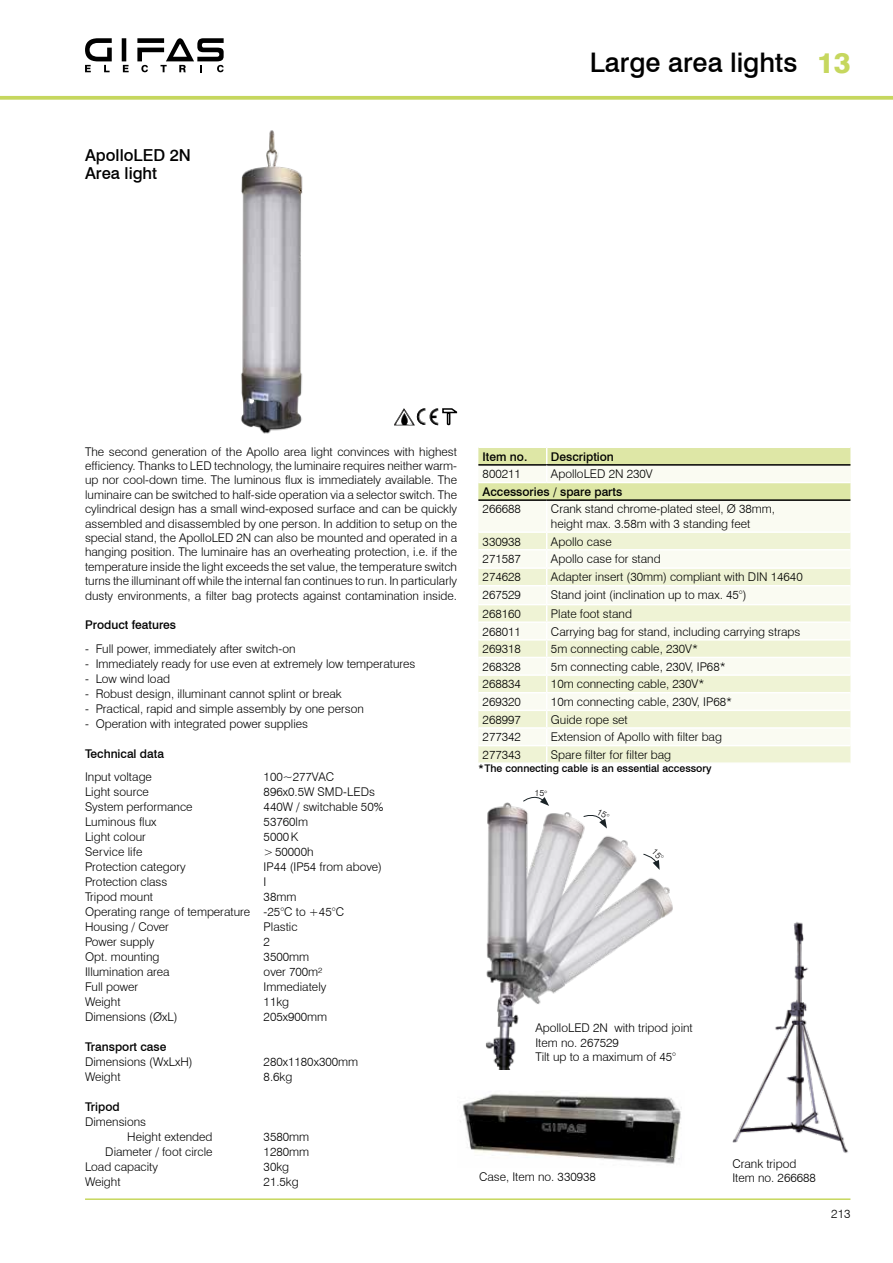
<style>
.page{position:relative;width:893px;height:1263px;background:#fff}
.page>*{position:absolute;margin:0;border:0;box-sizing:border-box;transform-origin:0 0}
.t1{font:500 27px "Swiss 721 BT";color:#000}
.t2{font:500 16.5px/17.2px "Swiss 721 BT";color:#000}
.t3{font:300 12px/14.4px "Swiss 721 BT";color:#000}
.t4{font:500 12px "Swiss 721 BT";color:#000}
.t5{font:500 10.5px "Swiss 721 BT";color:#000}
.s1{font-weight:800;font-size:28.5px;color:#c6d75e}
</style>
<div class="page">
<hr style="left:85px;top:1198px;width:765px;height:2px;background:#c6d75e">
<svg style="left:0;top:96px;width:893px;height:4px;background:#cada6a"></svg>
<hr style="left:122px;top:38px;width:4px;height:23px;background:#000">
<svg style="left:85px;top:38px;width:27px;height:34px"></svg>
<svg style="left:123px;top:65px;width:6px;height:7px"></svg>
<svg style="left:137px;top:38px;width:87px;height:34px"></svg>
<img style="left:241px;top:130px;width:62px;height:304px">
<svg style="left:394px;top:408px;width:64px;height:17px"></svg>
<div style="left:479px;top:501px;width:371px;height:30px;background:#fafbf2"></div>
<svg style="left:478px;top:533px;width:372px;height:229px;fill:#eff3d5"></svg>
<hr style="left:546px;top:501px;width:1px;height:30px;background:#fff">
<hr style="left:478px;top:549px;width:69px;height:1px;background:#fff">
<hr style="left:547px;top:549px;width:303px;height:1px;background:#fff">
<hr style="left:478px;top:567px;width:69px;height:2px;background:#fff">
<hr style="left:547px;top:567px;width:303px;height:2px;background:#fff">
<hr style="left:478px;top:585px;width:69px;height:1px;background:#fff">
<hr style="left:547px;top:585px;width:303px;height:1px;background:#fff">
<hr style="left:478px;top:604px;width:69px;height:1px;background:#fff">
<hr style="left:547px;top:604px;width:303px;height:1px;background:#fff">
<hr style="left:478px;top:621px;width:69px;height:2px;background:#fff">
<hr style="left:547px;top:621px;width:303px;height:2px;background:#fff">
<hr style="left:478px;top:639px;width:69px;height:2px;background:#fff">
<hr style="left:547px;top:639px;width:303px;height:2px;background:#fff">
<hr style="left:478px;top:657px;width:69px;height:1px;background:#fff">
<hr style="left:547px;top:657px;width:303px;height:1px;background:#fff">
<hr style="left:478px;top:674px;width:69px;height:2px;background:#fff">
<hr style="left:547px;top:674px;width:303px;height:2px;background:#fff">
<hr style="left:478px;top:692px;width:69px;height:1px;background:#fff">
<hr style="left:547px;top:692px;width:303px;height:1px;background:#fff">
<hr style="left:478px;top:709px;width:69px;height:2px;background:#fff">
<hr style="left:547px;top:709px;width:303px;height:2px;background:#fff">
<hr style="left:478px;top:727px;width:69px;height:2px;background:#fff">
<hr style="left:547px;top:727px;width:303px;height:2px;background:#fff">
<hr style="left:478px;top:745px;width:69px;height:1px;background:#fff">
<hr style="left:547px;top:745px;width:303px;height:1px;background:#fff">
<svg style="left:546px;top:533px;width:1px;height:229px"></svg>
<hr style="left:478px;top:499px;width:69px;height:2px;background:#000">
<hr style="left:547px;top:499px;width:303px;height:2px;background:#000">
<svg style="left:478px;top:447px;width:372px;height:53px"></svg>
<img style="left:733px;top:922px;width:115px;height:231px">
<img style="left:485px;top:802px;width:188px;height:267px">
<img style="left:460px;top:1094px;width:222px;height:70px">
<svg style="left:643px;top:848px;width:21px;height:22px"></svg>
<svg style="left:583px;top:809px;width:27px;height:19px"></svg>
<svg style="left:523px;top:796px;width:26px;height:10px"></svg>
<h2 class="t2" style="left:85px;top:147px;width:107px">ApolloLED 2N<br>Area light</h2>
<h1 class="t1" style="left:590px;top:46px;width:262px">Large area lights <span class="s1">13</span></h1>
<p class="t3" style="left:85px;top:444px;width:374px;text-align:justify">The second generation of the Apollo area light convinces with highest efficiency. Thanks to LED technology, the luminaire requires neither warm&shy;up nor cool-down time. The luminous flux is immediately available. The luminaire can be switched to half-side operation via a selector switch. The cylindrical design has a small wind-exposed surface and can be quickly assembled and disassembled by one person. In addition to setup on the special stand, the ApolloLED 2N can also be mounted and operated in a hanging position. The luminaire has an overheating protection, i.e. if the temperature inside the light exceeds the set value, the temperature switch turns the illuminant off while the internal fan continues to run. In particularly dusty environments, a filter bag protects against contamination inside.</p>
<p class="t4" style="left:85px;top:617px;width:93px">Product features</p>
<p class="t3" style="left:85px;top:641px;width:212px">- Full power, immediately after switch-on</p>
<p class="t3" style="left:85px;top:656px;width:332px">- Immediately ready for use even at extremely low temperatures</p>
<p class="t3" style="left:85px;top:671px;width:87px">- Low wind load</p>
<p class="t3" style="left:85px;top:686px;width:258px">- Robust design, illuminant cannot splint or break</p>
<p class="t3" style="left:85px;top:701px;width:280px">- Practical, rapid and simple assembly by one person</p>
<p class="t3" style="left:85px;top:716px;width:225px">- Operation with integrated power supplies</p>
<p class="t4" style="left:85px;top:746px;width:80px">Technical data</p>
<p class="t3" style="left:85px;top:769px;width:68px">Input voltage</p>
<p class="t3" style="left:264px;top:769px;width:72px">100~277VAC</p>
<p class="t3" style="left:85px;top:784px;width:65px">Light source</p>
<p class="t3" style="left:264px;top:784px;width:113px">896x0.5W SMD-LEDs</p>
<p class="t3" style="left:85px;top:799px;width:109px">System performance</p>
<p class="t3" style="left:264px;top:799px;width:121px">440W / switchable 50%</p>
<p class="t3" style="left:85px;top:814px;width:73px">Luminous flux</p>
<p class="t3" style="left:264px;top:814px;width:46px">53760lm</p>
<p class="t3" style="left:85px;top:829px;width:62px">Light colour</p>
<p class="t3" style="left:264px;top:829px;width:36px">5000K</p>
<p class="t3" style="left:85px;top:844px;width:59px">Service life</p>
<p class="t3" style="left:264px;top:844px;width:51px">&gt;50000h</p>
<p class="t3" style="left:85px;top:859px;width:102px">Protection category</p>
<p class="t3" style="left:264px;top:859px;width:120px">IP44 (IP54 from above)</p>
<p class="t3" style="left:85px;top:874px;width:84px">Protection class</p>
<p class="t3" style="left:264px;top:874px;width:4px">I</p>
<p class="t3" style="left:85px;top:889px;width:70px">Tripod mount</p>
<p class="t3" style="left:85px;top:889px;width:260px;line-height:15px;text-indent:179px">38mm<br>Operating range of temperature -25°C to +45°C<br>Housing / Cover</p>
<p class="t3" style="left:264px;top:919px;width:35px">Plastic</p>
<p class="t3" style="left:85px;top:934px;width:71px">Power supply</p>
<p class="t3" style="left:264px;top:934px;width:8px">2</p>
<p class="t3" style="left:85px;top:949px;width:76px">Opt. mounting</p>
<p class="t3" style="left:264px;top:949px;width:47px">3500mm</p>
<p class="t3" style="left:85px;top:964px;width:86px">Illumination area</p>
<p class="t3" style="left:264px;top:964px;width:60px">over 700m²</p>
<p class="t3" style="left:85px;top:979px;width:55px">Full power</p>
<p class="t3" style="left:264px;top:979px;width:64px">Immediately</p>
<p class="t3" style="left:85px;top:994px;width:37px">Weight</p>
<p class="t3" style="left:264px;top:994px;width:27px">11kg</p>
<p class="t3" style="left:85px;top:1009px;width:94px">Dimensions (ØxL)</p>
<p class="t3" style="left:264px;top:1009px;width:65px">205x900mm</p>
<p class="t4" style="left:85px;top:1039px;width:83px">Transport case</p>
<p class="t3" style="left:85px;top:1054px;width:109px">Dimensions (WxLxH)</p>
<p class="t3" style="left:264px;top:1054px;width:96px">280x1180x300mm</p>
<p class="t3" style="left:85px;top:1069px;width:37px">Weight</p>
<p class="t3" style="left:264px;top:1069px;width:30px">8.6kg</p>
<p class="t4" style="left:85px;top:1099px;width:36px">Tripod</p>
<p class="t3" style="left:127px;top:1114px;width:87px;line-height:15px;text-indent:-42px">Dimensions<br>Height extended</p>
<p class="t3" style="left:264px;top:1129px;width:47px">3580mm</p>
<p class="t3" style="left:105px;top:1144px;width:109px">Diameter / foot circle</p>
<p class="t3" style="left:264px;top:1144px;width:47px">1280mm</p>
<p class="t3" style="left:85px;top:1159px;width:75px">Load capacity</p>
<p class="t3" style="left:264px;top:1159px;width:27px">30kg</p>
<p class="t3" style="left:85px;top:1174px;width:37px">Weight</p>
<p class="t3" style="left:264px;top:1174px;width:37px">21.5kg</p>
<p class="t4" style="left:483px;top:449px;width:46px">Item no.</p>
<p class="t4" style="left:551px;top:449px;width:64px">Description</p>
<p class="t3" style="left:483px;top:467px;width:40px">800211</p>
<p class="t3" style="left:551px;top:467px;width:103px">ApolloLED 2N 230V</p>
<p class="t4" style="left:483px;top:484px;width:141px">Accessories / spare parts</p>
<p class="t3" style="left:483px;top:502px;width:40px">266688</p>
<p class="t3" style="left:551px;top:502px;width:226px">Crank stand chrome-plated steel, Ø 38mm, height max. 3.58m with 3 standing feet</p>
<p class="t3" style="left:483px;top:534px;width:40px">330938</p>
<p class="t3" style="left:551px;top:534px;width:62px">Apollo case</p>
<p class="t3" style="left:483px;top:551px;width:40px">271587</p>
<p class="t3" style="left:551px;top:551px;width:111px">Apollo case for stand</p>
<p class="t3" style="left:483px;top:570px;width:40px">274628</p>
<p class="t3" style="left:551px;top:570px;width:253px">Adapter insert (30mm) compliant with DIN 14640</p>
<p class="t3" style="left:483px;top:587px;width:40px">267529</p>
<p class="t3" style="left:551px;top:587px;width:197px">Stand joint (inclination up to max. 45°)</p>
<p class="t3" style="left:483px;top:606px;width:40px">268160</p>
<p class="t3" style="left:551px;top:606px;width:82px">Plate foot stand</p>
<p class="t3" style="left:483px;top:624px;width:40px">268011</p>
<p class="t3" style="left:551px;top:624px;width:251px">Carrying bag for stand, including carrying straps</p>
<p class="t3" style="left:483px;top:642px;width:40px">269318</p>
<p class="t3" style="left:551px;top:642px;width:149px">5m connecting cable, 230V*</p>
<p class="t3" style="left:483px;top:659px;width:40px">268328</p>
<p class="t3" style="left:551px;top:659px;width:176px">5m connecting cable, 230V, IP68*</p>
<p class="t3" style="left:483px;top:677px;width:40px">268834</p>
<p class="t3" style="left:551px;top:677px;width:155px">10m connecting cable, 230V*</p>
<p class="t3" style="left:483px;top:694px;width:40px">269320</p>
<p class="t3" style="left:551px;top:694px;width:183px">10m connecting cable, 230V, IP68*</p>
<p class="t3" style="left:483px;top:712px;width:40px">268997</p>
<p class="t3" style="left:551px;top:712px;width:78px">Guide rope set</p>
<p class="t3" style="left:483px;top:730px;width:40px">277342</p>
<p class="t3" style="left:551px;top:730px;width:173px">Extension of Apollo with filter bag</p>
<p class="t3" style="left:483px;top:747px;width:40px">277343</p>
<p class="t3" style="left:551px;top:747px;width:122px">Spare filter for filter bag</p>
<p class="t5" style="left:478px;top:762px;width:235px">*The connecting cable is an essential accessory</p>
<p class="t3" style="left:535px;top:1020px;width:159px">ApolloLED 2N with tripod joint<br>Item no. 267529<br>Tilt up to a maximum of 45°</p>
<p class="t3" style="left:732px;top:1156px;width:65px">Crank tripod</p>
<p class="t3" style="left:479px;top:1169px;width:118px">Case, Item no. 330938</p>
<p class="t3" style="left:732px;top:1170px;width:85px">Item no. 266688</p>
<p class="t3" style="left:831px;top:1206px;width:21px">213</p>
</div>
